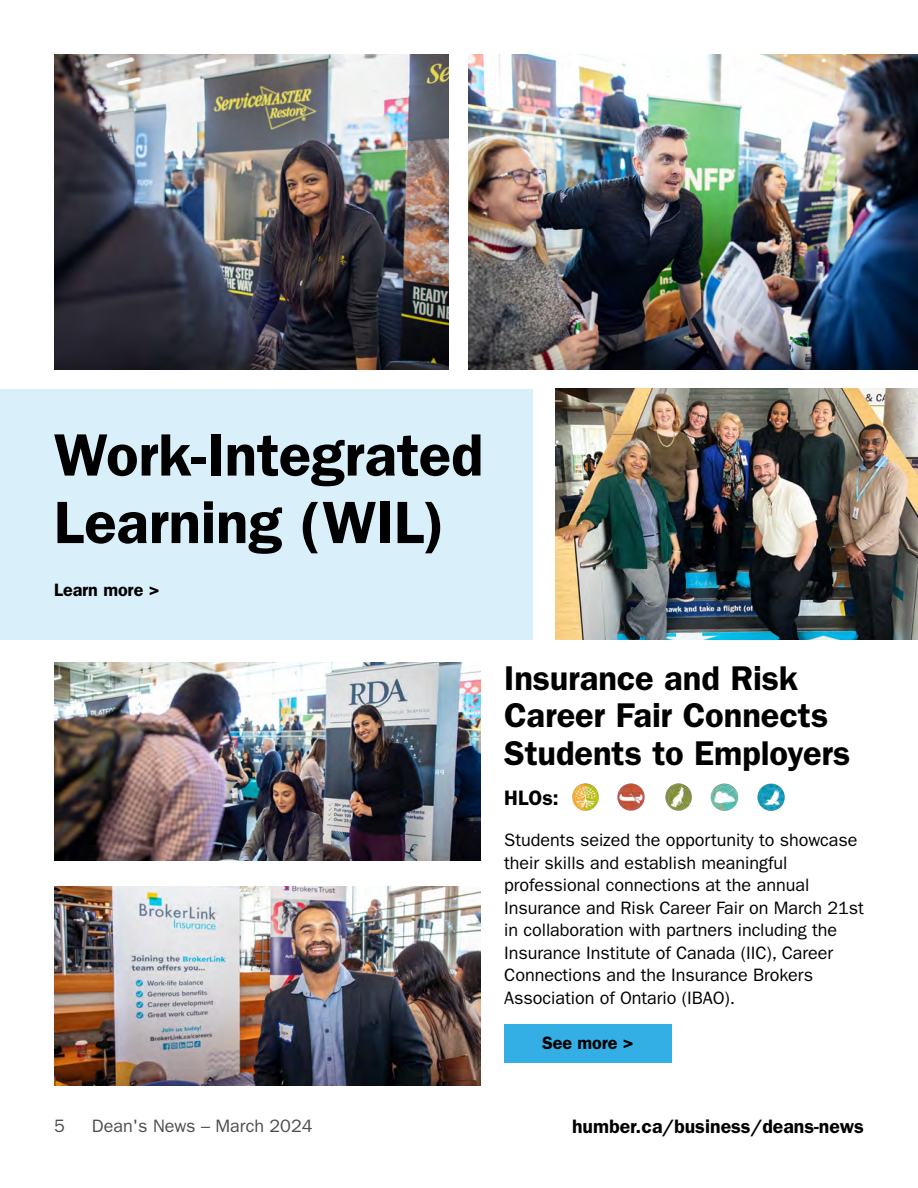
<style>
.page{position:relative;width:918px;height:1188px;background:#fff}
.page>*{position:absolute;margin:0;border:0;box-sizing:border-box;transform-origin:0 0}
.heading_-_h1{font:600 60px/67.5px "ITC Franklin Gothic Std";letter-spacing:-.005em;color:#000}
.subheading_-_h2{font:600 34.5px/37.5px "ITC Franklin Gothic Std";letter-spacing:-.005em;color:#000}
.HLOs_-_H2{font:600 21px "ITC Franklin Gothic Std";color:#000}
.t1{font:600 19.5px "ITC Franklin Gothic Std";color:#000}
.body_-_p{font:18px/22.5px "ITC Franklin Gothic Std";letter-spacing:-.005em;color:#000}
.t2{font:18px "ITC Franklin Gothic Std";color:#4d4d4f}
.body_links_-_p{font:600 18px "ITC Franklin Gothic Std";letter-spacing:-.005em;color:#000}
</style>
<div class="page">
<div style="left:0;top:389px;width:532px;height:250px;background:#d9f0fa"></div>
<img style="left:54px;top:662px;width:427px;height:199px">
<img style="left:54px;top:887px;width:427px;height:198px">
<img style="left:555px;top:389px;width:363px;height:250px">
<img style="left:468px;top:54px;width:449px;height:315px">
<img style="left:54px;top:54px;width:394px;height:315px">
<img style="left:572px;top:783px;width:27px;height:28px">
<img style="left:617px;top:783px;width:28px;height:28px">
<img style="left:665px;top:783px;width:27px;height:28px">
<img style="left:711px;top:783px;width:28px;height:28px">
<img style="left:757px;top:783px;width:28px;height:28px">
<div style="left:504px;top:1025px;width:168px;height:38px;background:#33afe6"></div>
<h1 class="heading_-_h1" style="left:54px;top:421px;width:431px">Work-Integrated<br>Learning (WIL)</h1>
<p class="body_links_-_p" style="left:54px;top:579px;width:107px">Learn more &gt;</p>
<h2 class="subheading_-_h2" style="left:504px;top:659px;width:348px">Insurance and Risk<br>Career Fair Connects<br>Students to Employers</h2>
<p class="HLOs_-_H2" style="left:504px;top:785px;width:56px">HLOs:</p>
<p class="body_-_p" style="left:504px;top:829px;width:361px">Students seized the opportunity to showcase their skills and establish meaningful professional connections at the annual Insurance and Risk Career Fair on March 21st in collaboration with partners including the Insurance Institute of Canada (IIC), Career Connections and the Insurance Brokers Association of Ontario (IBAO).</p>
<p class="body_links_-_p" style="left:542px;top:1032px;width:93px">See more &gt;</p>
<p class="t2" style="left:54px;top:1115px;width:12px">5</p>
<p class="t2" style="left:92px;top:1115px;width:222px">Dean's News – March 2024</p>
<p class="t1" style="left:572px;top:1115px;width:293px">humber.ca/business/deans-news</p>
</div>
